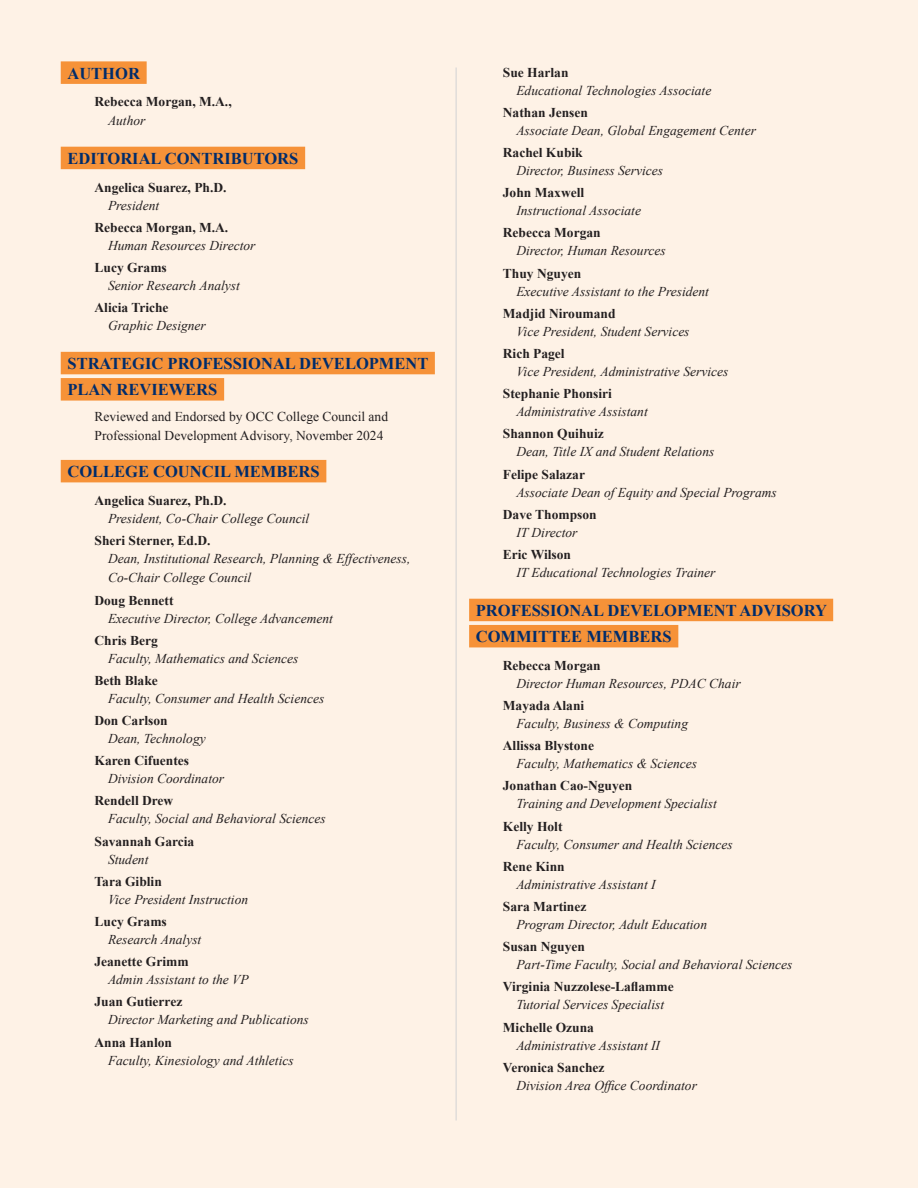
<style>
.page{position:relative;width:918px;height:1188px;background:#fef2e6}
.page>*{position:absolute;margin:0;border:0;box-sizing:border-box;transform-origin:0 0}
.t1{font:700 16.5px/26.2px "Times New Roman";color:#002c6b}
.t2{font:italic 13.5px/19.4px "Times New Roman";color:#231f20}
.t3{font:700 13.5px "Times New Roman";color:#231f20}
.t4{font:13.5px/18.8px "Times New Roman";color:#231f20}
</style>
<div class="page">
<div style="left:61px;top:61px;width:86px;height:23px;background:#f69238"></div>
<div style="left:61px;top:147px;width:244px;height:22px;background:#f69238"></div>
<div style="left:61px;top:352px;width:374px;height:22px;background:#f69238"></div>
<div style="left:61px;top:378px;width:163px;height:23px;background:#f69238"></div>
<div style="left:61px;top:460px;width:265px;height:22px;background:#f69238"></div>
<div style="left:469px;top:599px;width:364px;height:22px;background:#f69238"></div>
<div style="left:469px;top:625px;width:209px;height:22px;background:#f69238"></div>
<hr style="left:456px;top:68px;width:1px;height:1052px;background:#d1d2d4">
<h2 class="t1" style="left:68px;top:60px;width:74px">AUTHOR</h2>
<p class="t3" style="left:94px;top:92px;width:139px">Rebecca Morgan, M.A.,</p>
<p class="t2" style="left:108px;top:111px;width:39px">Author</p>
<h2 class="t1" style="left:68px;top:145px;width:232px">EDITORIAL CONTRIBUTORS</h2>
<p class="t3" style="left:94px;top:178px;width:134px">Angelica Suarez, Ph.D.</p>
<p class="t2" style="left:108px;top:195px;width:53px">President</p>
<p class="t3" style="left:94px;top:218px;width:135px">Rebecca Morgan, M.A.</p>
<p class="t2" style="left:108px;top:235px;width:149px">Human Resources Director</p>
<p class="t3" style="left:94px;top:258px;width:74px">Lucy Grams</p>
<p class="t2" style="left:108px;top:275px;width:133px">Senior Research Analyst</p>
<p class="t3" style="left:94px;top:298px;width:76px">Alicia Triche</p>
<p class="t2" style="left:108px;top:316px;width:99px">Graphic Designer</p>
<h2 class="t1" style="left:68px;top:350px;width:362px">STRATEGIC PROFESSIONAL DEVELOPMENT<br>PLAN REVIEWERS</h2>
<p class="t4" style="left:94px;top:407px;width:295px">Reviewed and Endorsed by OCC College Council and<br>Professional Development Advisory, November 2024</p>
<h2 class="t1" style="left:68px;top:458px;width:254px">COLLEGE COUNCIL MEMBERS</h2>
<p class="t3" style="left:94px;top:491px;width:134px">Angelica Suarez, Ph.D.</p>
<p class="t2" style="left:108px;top:508px;width:203px">President, Co-Chair College Council</p>
<p class="t3" style="left:94px;top:531px;width:118px">Sheri Sterner, Ed.D.</p>
<p class="t2" style="left:108px;top:548px;width:304px">Dean, Institutional Research, Planning &amp; Effectiveness,<br>Co-Chair College Council</p>
<p class="t3" style="left:94px;top:591px;width:81px">Doug Bennett</p>
<p class="t2" style="left:108px;top:608px;width:226px">Executive Director, College Advancement</p>
<p class="t3" style="left:94px;top:631px;width:65px">Chris Berg</p>
<p class="t2" style="left:108px;top:648px;width:192px">Faculty, Mathematics and Sciences</p>
<p class="t3" style="left:94px;top:671px;width:65px">Beth Blake</p>
<p class="t2" style="left:108px;top:688px;width:218px">Faculty, Consumer and Health Sciences</p>
<p class="t3" style="left:94px;top:711px;width:75px">Don Carlson</p>
<p class="t2" style="left:108px;top:729px;width:99px">Dean, Technology</p>
<p class="t3" style="left:94px;top:751px;width:96px">Karen Cifuentes</p>
<p class="t2" style="left:108px;top:769px;width:118px">Division Coordinator</p>
<p class="t3" style="left:94px;top:792px;width:80px">Rendell Drew</p>
<p class="t2" style="left:108px;top:809px;width:219px">Faculty, Social and Behavioral Sciences</p>
<p class="t3" style="left:94px;top:832px;width:101px">Savannah Garcia</p>
<p class="t2" style="left:108px;top:849px;width:42px">Student</p>
<p class="t3" style="left:94px;top:872px;width:69px">Tara Giblin</p>
<p class="t2" style="left:108px;top:889px;width:142px">Vice President Instruction</p>
<p class="t3" style="left:94px;top:912px;width:74px">Lucy Grams</p>
<p class="t2" style="left:108px;top:930px;width:95px">Research Analyst</p>
<p class="t3" style="left:94px;top:952px;width:96px">Jeanette Grimm</p>
<p class="t2" style="left:108px;top:970px;width:142px">Admin Assistant to the VP</p>
<p class="t3" style="left:94px;top:993px;width:89px">Juan Gutierrez</p>
<p class="t2" style="left:108px;top:1010px;width:202px">Director Marketing and Publications</p>
<p class="t3" style="left:94px;top:1033px;width:79px">Anna Hanlon</p>
<p class="t2" style="left:108px;top:1050px;width:187px">Faculty, Kinesiology and Athletics</p>
<p class="t3" style="left:503px;top:63px;width:67px">Sue Harlan</p>
<p class="t2" style="left:516px;top:80px;width:196px">Educational Technologies Associate</p>
<p class="t3" style="left:503px;top:103px;width:87px">Nathan Jensen</p>
<p class="t2" style="left:516px;top:120px;width:241px">Associate Dean, Global Engagement Center</p>
<p class="t3" style="left:503px;top:143px;width:81px">Rachel Kubik</p>
<p class="t2" style="left:516px;top:161px;width:148px">Director, Business Services</p>
<p class="t3" style="left:503px;top:183px;width:83px">John Maxwell</p>
<p class="t2" style="left:516px;top:201px;width:126px">Instructional Associate</p>
<p class="t3" style="left:503px;top:224px;width:99px">Rebecca Morgan</p>
<p class="t2" style="left:516px;top:241px;width:151px">Director, Human Resources</p>
<p class="t3" style="left:503px;top:264px;width:80px">Thuy Nguyen</p>
<p class="t2" style="left:516px;top:281px;width:194px">Executive Assistant to the President</p>
<p class="t3" style="left:503px;top:304px;width:114px">Madjid Niroumand</p>
<p class="t2" style="left:516px;top:321px;width:175px">Vice President, Student Services</p>
<p class="t3" style="left:503px;top:344px;width:63px">Rich Pagel</p>
<p class="t2" style="left:516px;top:361px;width:213px">Vice President, Administrative Services</p>
<p class="t3" style="left:503px;top:384px;width:111px">Stephanie Phonsiri</p>
<p class="t2" style="left:516px;top:402px;width:133px">Administrative Assistant</p>
<p class="t3" style="left:503px;top:424px;width:102px">Shannon Quihuiz</p>
<p class="t2" style="left:516px;top:442px;width:200px">Dean, Title IX and Student Relations</p>
<p class="t3" style="left:503px;top:465px;width:84px">Felipe Salazar</p>
<p class="t2" style="left:516px;top:482px;width:262px">Associate Dean of Equity and Special Programs</p>
<p class="t3" style="left:503px;top:505px;width:95px">Dave Thompson</p>
<p class="t2" style="left:516px;top:522px;width:63px">IT Director</p>
<p class="t3" style="left:503px;top:545px;width:70px">Eric Wilson</p>
<p class="t2" style="left:516px;top:562px;width:201px">IT Educational Technologies Trainer</p>
<h2 class="t1" style="left:476px;top:597px;width:353px">PROFESSIONAL DEVELOPMENT ADVISORY<br>COMMITTEE MEMBERS</h2>
<p class="t3" style="left:503px;top:656px;width:99px">Rebecca Morgan</p>
<p class="t2" style="left:516px;top:673px;width:226px">Director Human Resources, PDAC Chair</p>
<p class="t3" style="left:503px;top:696px;width:83px">Mayada Alani</p>
<p class="t2" style="left:516px;top:714px;width:173px">Faculty, Business &amp; Computing</p>
<p class="t3" style="left:503px;top:736px;width:93px">Allissa Blystone</p>
<p class="t2" style="left:516px;top:754px;width:182px">Faculty, Mathematics &amp; Sciences</p>
<p class="t3" style="left:503px;top:777px;width:131px">Jonathan Cao-Nguyen</p>
<p class="t2" style="left:516px;top:794px;width:202px">Training and Development Specialist</p>
<p class="t3" style="left:503px;top:817px;width:61px">Kelly Holt</p>
<p class="t2" style="left:516px;top:834px;width:218px">Faculty, Consumer and Health Sciences</p>
<p class="t3" style="left:503px;top:857px;width:63px">Rene Kinn</p>
<p class="t2" style="left:516px;top:874px;width:141px">Administrative Assistant I</p>
<p class="t3" style="left:503px;top:897px;width:85px">Sara Martinez</p>
<p class="t2" style="left:516px;top:914px;width:192px">Program Director, Adult Education</p>
<p class="t3" style="left:503px;top:937px;width:84px">Susan Nguyen</p>
<p class="t2" style="left:516px;top:955px;width:277px">Part-Time Faculty, Social and Behavioral Sciences</p>
<p class="t3" style="left:503px;top:977px;width:172px">Virginia Nuzzolese-Laflamme</p>
<p class="t2" style="left:516px;top:995px;width:149px">Tutorial Services Specialist</p>
<p class="t3" style="left:503px;top:1018px;width:93px">Michelle Ozuna</p>
<p class="t2" style="left:516px;top:1035px;width:145px">Administrative Assistant II</p>
<p class="t3" style="left:503px;top:1058px;width:103px">Veronica Sanchez</p>
<p class="t2" style="left:516px;top:1075px;width:182px">Division Area Office Coordinator</p>
</div>
